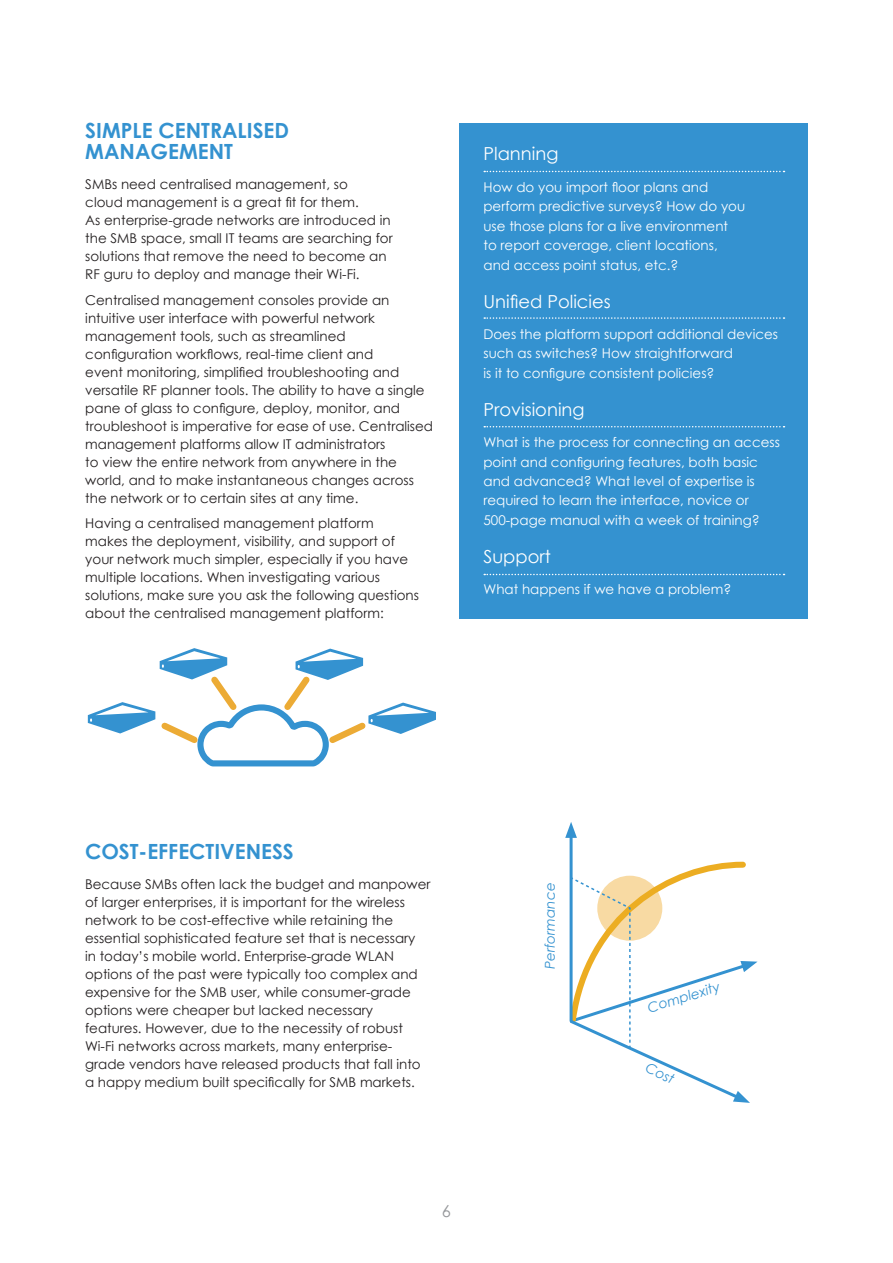
<style>
.page{position:relative;width:893px;height:1263px;background:#fff}
.page>*{position:absolute;margin:0;border:0;box-sizing:border-box;transform-origin:0 0}
.Paragraph_Style4{font:700 20.85px/20.9px "Century Gothic";color:#3492d0}
.Paragraph_Style4-2{font:18px "Century Gothic";color:#fff}
.Paragraph_Style2{font:16.5px "Century Gothic";color:#95979a}
.Paragraph_Style2-2{font:italic 13.65px "Century Gothic";color:#3492d0}
.Paragraph_Style5{font:13.5px/18px "Century Gothic";color:#231f20}
.Paragraph_Style2-3{font:13.5px/18px "Century Gothic";color:#231f20}
.Paragraph_Style9{font:13.5px/19.5px "Century Gothic";color:#fff}
</style>
<div class="page">
<div style="left:459px;top:123px;width:349px;height:495px;background:#3492d0"></div>
<svg style="left:88px;top:648px;width:348px;height:119px"></svg>
<svg style="left:484px;top:171px;width:300px;height:1px"></svg>
<svg style="left:484px;top:317px;width:300px;height:2px"></svg>
<svg style="left:484px;top:574px;width:300px;height:1px"></svg>
<svg style="left:484px;top:426px;width:300px;height:1px"></svg>
<hr style="left:570px;top:832px;width:3px;height:189px;background:#3492d0">
<svg style="left:565px;top:822px;width:12px;height:16px"></svg>
<svg style="left:569px;top:859px;width:188px;height:244px"></svg>
<p class="Paragraph_Style4" style="left:85px;top:119px;width:205px">SIMPLE CENTRALISED<br>MANAGEMENT</p>
<p class="Paragraph_Style5" style="left:85px;top:175px;width:309px">SMBs need centralised management, so<br>cloud management is a great fit for them.<br>As enterprise-grade networks are introduced in the SMB space, small IT teams are searching for solutions that remove the need to become an RF guru to deploy and manage their Wi-Fi.</p>
<p class="Paragraph_Style5" style="left:85px;top:291px;width:349px">Centralised management consoles provide an intuitive user interface with powerful network management tools, such as streamlined configuration workflows, real-time client and<br>event monitoring, simplified troubleshooting and versatile RF planner tools. The ability to have a single pane of glass to configure, deploy, monitor, and troubleshoot is imperative for ease of use. Centralised management platforms allow IT administrators<br>to view the entire network from anywhere in the world, and to make instantaneous changes across the network or to certain sites at any time.</p>
<p class="Paragraph_Style5" style="left:85px;top:514px;width:335px">Having a centralised management platform makes the deployment, visibility, and support of your network much simpler, especially if you have multiple locations. When investigating various solutions, make sure you ask the following questions about the centralised management platform:</p>
<p class="Paragraph_Style4-2" style="left:483px;top:141px;width:76px">Planning</p>
<p class="Paragraph_Style9" style="left:483px;top:177px;width:263px">How do you import floor plans and perform predictive surveys? How do you use those plans for a live environment<br>to report coverage, client locations, and access point status, etc.?</p>
<p class="Paragraph_Style4-2" style="left:483px;top:288px;width:129px">Unified Policies</p>
<p class="Paragraph_Style9" style="left:483px;top:324px;width:296px">Does the platform support additional devices such as switches? How straightforward<br>is it to configure consistent policies?</p>
<p class="Paragraph_Style4-2" style="left:483px;top:396px;width:103px">Provisioning</p>
<p class="Paragraph_Style9" style="left:483px;top:432px;width:298px">What is the process for connecting an access point and configuring features, both basic and advanced? What level of expertise is required to learn the interface, novice or 500-page manual with a week of training?</p>
<p class="Paragraph_Style4-2" style="left:483px;top:543px;width:69px">Support</p>
<p class="Paragraph_Style9" style="left:483px;top:579px;width:249px">What happens if we have a problem?</p>
<p class="Paragraph_Style4" style="left:85px;top:840px;width:210px">COST-EFFECTIVENESS</p>
<p class="Paragraph_Style2-3" style="left:85px;top:875px;width:347px">Because SMBs often lack the budget and manpower of larger enterprises, it is important for the wireless network to be cost-effective while retaining the essential sophisticated feature set that is necessary<br>in today’s mobile world. Enterprise-grade WLAN options of the past were typically too complex and expensive for the SMB user, while consumer-grade options were cheaper but lacked necessary features. However, due to the necessity of robust Wi-Fi networks across markets, many enterprise&shy;grade vendors have released products that fall into a happy medium built specifically for SMB markets.</p>
<p class="Paragraph_Style2" style="left:442px;top:1200px;width:11px">6</p>
<p class="Paragraph_Style2-2" style="left:541px;top:969px;width:88px;rotate:-90deg">Performance</p>
<p class="Paragraph_Style2-2" style="left:646px;top:1000px;width:76px;rotate:-17deg">Complexity</p>
<p class="Paragraph_Style2-2" style="left:650px;top:1059px;width:31px;rotate:25deg">Cost</p>
</div>
